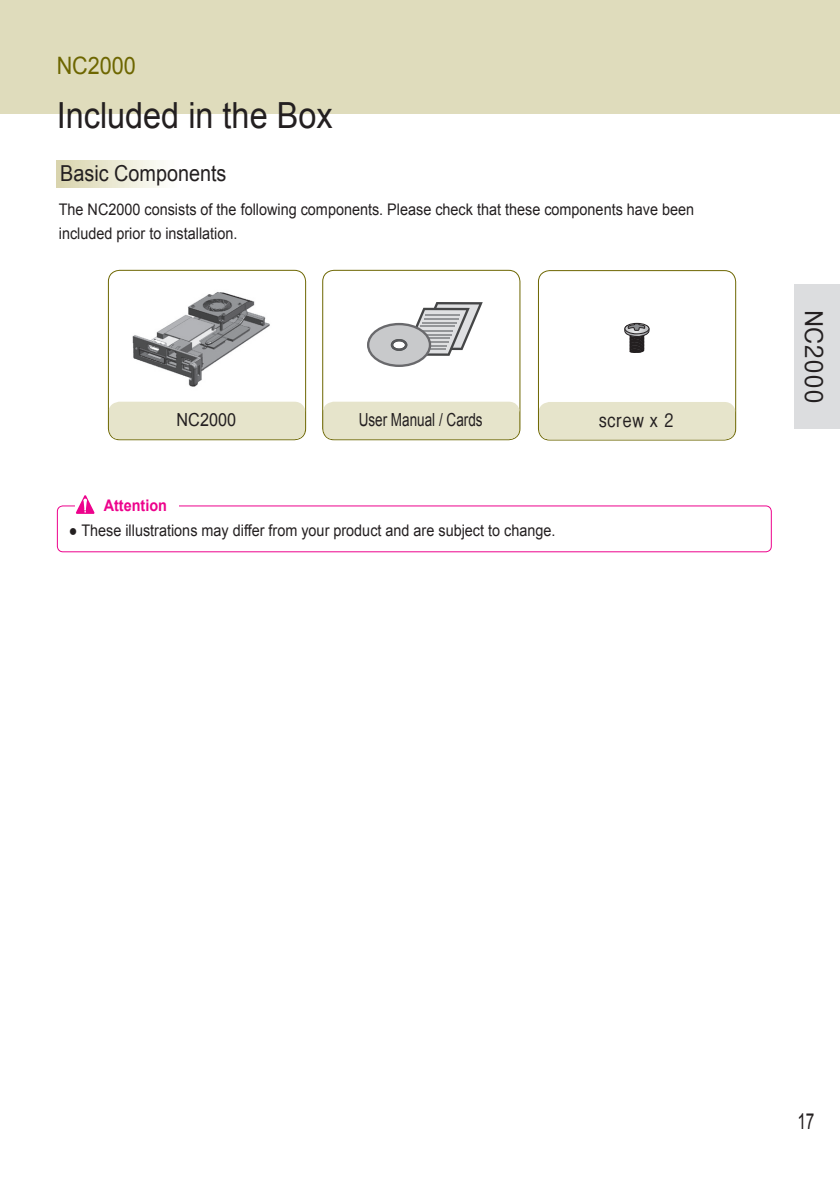
<style>
.page{position:relative;width:840px;height:1191px;background:#fff}
.page>*{position:absolute;margin:0;border:0;box-sizing:border-box;transform-origin:0 0}
.t1{font:36px "Arial";color:#231f20;scale:.9 1}
.t2{font:24px "Arial";color:#6d6600;scale:.9 1}
.t3{font:700 24px "HY Go Thic";color:#231f20}
.t4{font:22px "Arial";color:#231f20;scale:.9 1}
.t5{font:22px "Arial";color:#231f20;scale:.7 1}
.t6{font:18px "Arial";color:#231f20;scale:.75 1}
.t7{font:700 18px "HY Go Thic";color:#231f20;scale:.9 1}
.t8{font:18px "Arial";color:#231f20;scale:.9 1}
.t9{font:16px/24px "Arial";color:#231f20;scale:.9 1}
.t10{font:700 16px "Arial";color:#ed028c;scale:.9 1}
</style>
<div class="page">
<div style="left:0;top:0;width:839px;height:113px;background:#dfdcbc"></div>
<div style="left:57px;top:160px;width:122px;height:28px;background:linear-gradient(to right,#d8d4ad,#fff)"></div>
<svg style="left:57px;top:495px;width:714px;height:57px"></svg>
<svg style="left:108px;top:270px;width:198px;height:170px"></svg>
<img style="left:126px;top:279px;width:147px;height:112px">
<svg style="left:322px;top:270px;width:198px;height:170px"></svg>
<svg style="left:538px;top:270px;width:197px;height:170px"></svg>
<div style="left:794px;top:284px;width:45px;height:144px;background:#dcdddf"></div>
<h2 class="t2" style="left:57px;top:50px;width:90px">NC2000</h2>
<h1 class="t1" style="left:57px;top:91px;width:308px">Included in the Box</h1>
<h3 class="t4" style="left:60px;top:159px;width:186px">Basic Components</h3>
<p class="t9" style="left:59px;top:197px;width:707px">The NC2000 consists of the following components. Please check that these components have been included prior to installation.</p>
<p class="t8" style="left:176px;top:408px;width:68px">NC2000</p>
<p class="t6" style="left:358px;top:408px;width:167px">User Manual / Cards</p>
<p class="t7" style="left:598px;top:411px;width:85px">screw x 2</p>
<p class="t10" style="left:104px;top:495px;width:72px">Attention</p>
<p class="t9" style="left:69px;top:519px;width:541px">● These illustrations may differ from your product and are subject to change.</p>
<h2 class="t3" style="left:825px;top:310px;width:95px;rotate:90deg">NC2000</h2>
<h3 class="t5" style="left:797px;top:1107px;width:25px">17</h3>
</div>
